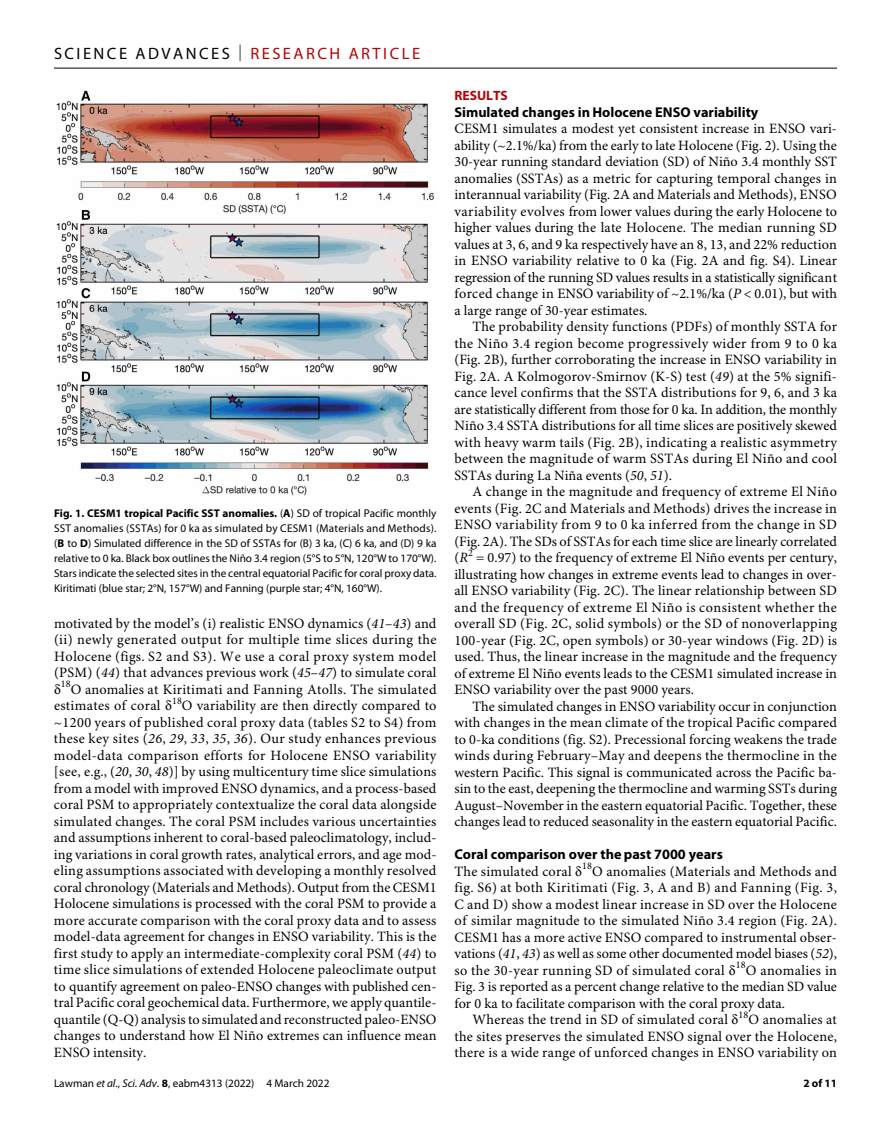
<style>
.page{position:relative;width:891px;height:1134px;background:#fff}
.page>*{position:absolute;margin:0;border:0;box-sizing:border-box;transform-origin:0 0}
.t1{font:16.5px "Myriad Pro";letter-spacing:.15em;color:#000}
.t2{font:14.25px/16.5px "Minion Pro";letter-spacing:.01em;color:#000;text-align:justify}
.t3{font:14.25px "Minion Pro";letter-spacing:.03em;color:#000}
.t4{font:700 14.25px "Myriad Pro";color:#000}
.t5{font:14.25px "Minion Pro";letter-spacing:.035em;color:#000}
.t6{font:700 13.5px "Myriad Pro";color:#b10508}
.t7{font:11.25px/15px "Myriad Pro";color:#000;text-align:justify}
.t8{font:700 11.25px "Myriad Pro";color:#000}
.s1{font-weight:300}
.s2{color:#b10508}
.s3{font-weight:700}
.s4{font-style:italic}
</style>
<div class="page">
<hr style="left:54px;top:68px;width:783px;height:1px;background:#000">
<img style="left:56px;top:90px;width:378px;height:406px">
<p class="t1" style="left:54px;top:40px;width:368px">SCIENCE ADVANCES <span class="s1">|</span> <span class="s2">RESEARCH ARTICLE</span></p>
<p class="t7" style="left:54px;top:506px;width:384px"><span class="s3">Fig. 1. CESM1 tropical Pacific SST anomalies.</span> (<span class="s3">A</span>) SD of tropical Pacific monthly SST anomalies (SSTAs) for 0 ka as simulated by CESM1 (Materials and Methods). (<span class="s3">B</span> to <span class="s3">D</span>) Simulated difference in the SD of SSTAs for (B) 3 ka, (C) 6 ka, and (D) 9 ka relative to 0 ka. Black box outlines the Niño 3.4 region (5°S to 5°N, 120°W to 170°W).<br>Stars indicate the selected sites in the central equatorial Pacific for coral proxy data.<br>Kiritimati (blue star; 2°N, 157°W) and Fanning (purple star; 4°N, 160°W).</p>
<p class="t2" style="left:54px;top:616px;width:384px">motivated by the model’s (i) realistic ENSO dynamics (<span class="s4">41</span>–<span class="s4">43</span>) and</p>
<p class="t3" style="left:54px;top:631px;width:384px">(ii) newly generated output for multiple time slices during the</p>
<p class="t5" style="left:54px;top:647px;width:384px">Holocene (figs. S2 and S3). We use a coral proxy system model</p>
<p class="t2" style="left:54px;top:666px;width:384px">(PSM) (<span class="s4">44</span>) that advances previous work (<span class="s4">45</span>–<span class="s4">47</span>) to simulate coral</p>
<p class="t2" style="left:61px;top:682px;width:377px"><sup>18</sup>O anomalies at Kiritimati and Fanning Atolls. The simulated</p>
<p class="t2" style="left:54px;top:699px;width:384px">estimates of coral <sup>18</sup>O variability are then directly compared to</p>
<p class="t3" style="left:54px;top:713px;width:384px">~1200 years of published coral proxy data (tables S2 to S4) from</p>
<p class="t3" style="left:54px;top:730px;width:384px">these key sites (<span class="s4">26</span>, <span class="s4">29</span>, <span class="s4">33</span>, <span class="s4">35</span>, <span class="s4">36</span>). Our study enhances previous</p>
<p class="t2" style="left:54px;top:748px;width:384px">model-data comparison efforts for Holocene ENSO variability</p>
<p class="t2" style="left:54px;top:765px;width:384px">[see, e.g., (<span class="s4">20</span>, <span class="s4">30</span>, <span class="s4">48</span>)] by using multicentury time slice simulations</p>
<p class="t2" style="left:54px;top:781px;width:384px">from a model with improved ENSO dynamics, and a process-based</p>
<p class="t2" style="left:54px;top:798px;width:384px">coral PSM to appropriately contextualize the coral data alongside</p>
<p class="t2" style="left:54px;top:814px;width:384px">simulated changes. The coral PSM includes various uncertainties</p>
<p class="t2" style="left:54px;top:831px;width:384px">and assumptions inherent to coral-based paleoclimatology, includ-</p>
<p class="t2" style="left:54px;top:847px;width:384px">ing variations in coral growth rates, analytical errors, and age mod-</p>
<p class="t2" style="left:54px;top:864px;width:384px">eling assumptions associated with developing a monthly resolved</p>
<p class="t2" style="left:54px;top:880px;width:384px">coral chronology (Materials and Methods). Output from the CESM1</p>
<p class="t2" style="left:54px;top:897px;width:384px">Holocene simulations is processed with the coral PSM to provide a</p>
<p class="t2" style="left:54px;top:913px;width:384px">more accurate comparison with the coral proxy data and to assess</p>
<p class="t2" style="left:54px;top:930px;width:384px">model-data agreement for changes in ENSO variability. This is the</p>
<p class="t2" style="left:54px;top:946px;width:384px">first study to apply an intermediate-complexity coral PSM (<span class="s4">44</span>) to</p>
<p class="t2" style="left:54px;top:963px;width:384px">time slice simulations of extended Holocene paleoclimate output</p>
<p class="t2" style="left:54px;top:979px;width:384px">to quantify agreement on paleo-ENSO changes with published cen-</p>
<p class="t2" style="left:54px;top:996px;width:384px">tral Pacific coral geochemical data. Furthermore, we apply quantile-</p>
<p class="t2" style="left:54px;top:1012px;width:384px">quantile (Q-Q) analysis to simulated and reconstructed paleo-ENSO</p>
<p class="t2" style="left:54px;top:1029px;width:384px">changes to understand how El Niño extremes can influence mean</p>
<p class="t2" style="left:54px;top:1045px;width:94px">ENSO intensity.</p>
<p class="t7" style="left:54px;top:1076px;width:277px">Lawman <span class="s4">et al</span>., <span class="s4">Sci. Adv.</span> <span class="s3">8</span>, eabm4313 (2022) 4 March 2022</p>
<p class="t6" style="left:454px;top:85px;width:55px">RESULTS</p>
<p class="t4" style="left:454px;top:100px;width:305px">Simulated changes in Holocene ENSO variability</p>
<p class="t2" style="left:454px;top:122px;width:384px">CESM1 simulates a modest yet consistent increase in ENSO vari&shy;ability (~2.1%/ka) from the early to late Holocene (Fig. 2). Using the 30-year running standard deviation (SD) of Niño 3.4 monthly SST anomalies (SSTAs) as a metric for capturing temporal changes in interannual variability (Fig. 2A and Materials and Methods), ENSO variability evolves from lower values during the early Holocene to higher values during the late Holocene. The median running SD values at 3, 6, and 9 ka respectively have an 8, 13, and 22% reduction in ENSO variability relative to 0 ka (Fig. 2A and fig. S4). Linear regression of the running SD values results in a statistically significant forced change in ENSO variability of ~2.1%/ka (<span class="s4">P</span> &lt; 0.01), but with a large range of 30-year estimates.</p>
<p class="t2" style="left:454px;top:320px;width:384px;text-indent:18px">The probability density functions (PDFs) of monthly SSTA for the Niño 3.4 region become progressively wider from 9 to 0 ka (Fig. 2B), further corroborating the increase in ENSO variability in Fig. 2A. A Kolmogorov-Smirnov (K-S) test (<span class="s4">49</span>) at the 5% signifi&shy;cance level confirms that the SSTA distributions for 9, 6, and 3 ka are statistically different from those for 0 ka. In addition, the monthly Niño 3.4 SSTA distributions for all time slices are positively skewed with heavy warm tails (Fig. 2B), indicating a realistic asymmetry between the magnitude of warm SSTAs during El Niño and cool SSTAs during La Niña events (<span class="s4">50</span>, <span class="s4">51</span>).</p>
<p class="t2" style="left:454px;top:485px;width:384px;text-indent:18px">A change in the magnitude and frequency of extreme El Niño events (Fig. 2C and Materials and Methods) drives the increase in ENSO variability from 9 to 0 ka inferred from the change in SD (Fig. 2A). The SDs of SSTAs for each time slice are linearly correlated (<span class="s4">R</span><sup>2</sup> = 0.97) to the frequency of extreme El Niño events per century, illustrating how changes in extreme events lead to changes in over&shy;all ENSO variability (Fig. 2C). The linear relationship between SD and the frequency of extreme El Niño is consistent whether the overall SD (Fig. 2C, solid symbols) or the SD of nonoverlapping 100-year (Fig. 2C, open symbols) or 30-year windows (Fig. 2D) is used. Thus, the linear increase in the magnitude and the frequency of extreme El Niño events leads to the CESM1 simulated increase in ENSO variability over the past 9000 years.</p>
<p class="t2" style="left:455px;top:699px;width:384px;text-indent:18px">The simulated changes in ENSO variability occur in conjunction with changes in the mean climate of the tropical Pacific compared to 0-ka conditions (fig. S2). Precessional forcing weakens the trade winds during February–May and deepens the thermocline in the western Pacific. This signal is communicated across the Pacific ba&shy;sin to the east, deepening the thermocline and warming SSTs during August–November in the eastern equatorial Pacific. Together, these changes lead to reduced seasonality in the eastern equatorial Pacific.</p>
<p class="t4" style="left:455px;top:843px;width:270px">Coral comparison over the past 7000 years</p>
<p class="t2" style="left:454px;top:864px;width:384px">The simulated coral <sup>18</sup>O anomalies (Materials and Methods and fig. S6) at both Kiritimati (Fig. 3, A and B) and Fanning (Fig. 3, C and D) show a modest linear increase in SD over the Holocene of similar magnitude to the simulated Niño 3.4 region (Fig. 2A).<br>CESM1 has a more active ENSO compared to instrumental obser&shy;vations (<span class="s4">41</span>, <span class="s4">43</span>) as well as some other documented model biases (<span class="s4">52</span>), so the 30-year running SD of simulated coral <sup>18</sup>O anomalies in Fig. 3 is reported as a percent change relative to the median SD value for 0 ka to facilitate comparison with the coral proxy data.</p>
<p class="t2" style="left:454px;top:1013px;width:384px;text-indent:18px">Whereas the trend in SD of simulated coral <sup>18</sup>O anomalies at the sites preserves the simulated ENSO signal over the Holocene, there is a wide range of unforced changes in ENSO variability on</p>
<p class="t8" style="left:803px;top:1074px;width:35px">2 of 11</p>
</div>
